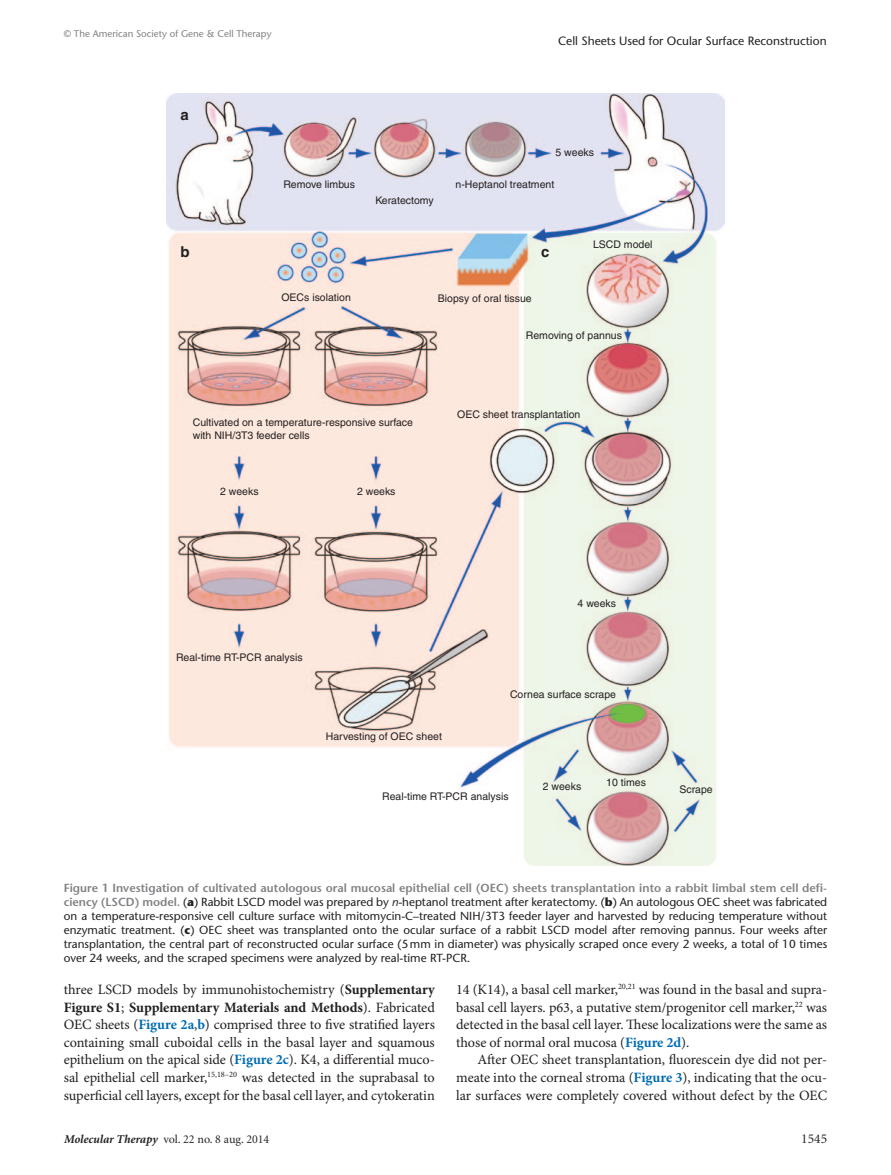
<style>
.page{position:relative;width:891px;height:1175px;background:#fff}
.page>*{position:absolute;margin:0;border:0;box-sizing:border-box;transform-origin:0 0}
.t1{font:700 15px "Helvetica";color:#231f20}
.t2{font:14.25px/17.7px "Minion Pro";letter-spacing:-.005em;color:#231f20;text-align:justify}
.t3{font:13.5px "Minion";color:#231f20}
.t4{font:12px "Stone Sans";color:#231f20}
.t5{font:12px "Minion";color:#231f20}
.t6{font:11.7px/14.1px "Stone Sans";color:#231f20;text-align:justify}
.t7{font:600 11.7px "ITC Stone Sans";color:#808285}
.t8{font:10.5px/12.6px "Helvetica";color:#231f20}
.t9{font:9.75px "Stone Sans";color:#808285}
.s1{font-family:"ITC Stone Sans";font-weight:600;color:#808285}
.s2{font-weight:700}
.s3{font-style:italic}
.s4{font-weight:700;color:#006cb3}
.s5{font-weight:700;font-style:italic}
</style>
<div class="page">
<img style="left:167px;top:94px;width:557px;height:771px">
<p class="t9" style="left:64px;top:28px;width:209px">© The American Society of Gene &amp; Cell Therapy</p>
<p class="t4" style="left:558px;top:34px;width:270px">Cell Sheets Used for Ocular Surface Reconstruction</p>
<p class="t1" style="left:181px;top:105px;width:10px">a</p>
<p class="t8" style="left:283px;top:178px;width:73px">Remove limbus</p>
<p class="t8" style="left:375px;top:194px;width:60px">Keratectomy</p>
<p class="t8" style="left:556px;top:146px;width:40px">5 weeks</p>
<p class="t8" style="left:456px;top:178px;width:100px">n-Heptanol treatment</p>
<p class="t1" style="left:181px;top:242px;width:11px">b</p>
<p class="t1" style="left:541px;top:242px;width:10px">c</p>
<p class="t8" style="left:593px;top:238px;width:61px">LSCD model</p>
<p class="t8" style="left:281px;top:291px;width:71px">OECs isolation</p>
<p class="t8" style="left:438px;top:292px;width:95px">Biopsy of oral tissue</p>
<p class="t8" style="left:526px;top:329px;width:98px">Removing of pannus</p>
<p class="t8" style="left:193px;top:416px;width:222px">Cultivated on a temperature-responsive surface with NIH/3T3 feeder cells</p>
<p class="t8" style="left:220px;top:485px;width:40px">2 weeks</p>
<p class="t8" style="left:357px;top:485px;width:40px">2 weeks</p>
<p class="t8" style="left:457px;top:407px;width:125px">OEC sheet transplantation</p>
<p class="t8" style="left:176px;top:650px;width:128px">Real-time RT-PCR analysis</p>
<p class="t8" style="left:578px;top:597px;width:40px">4 weeks</p>
<p class="t8" style="left:326px;top:730px;width:118px">Harvesting of OEC sheet</p>
<p class="t8" style="left:510px;top:688px;width:108px">Cornea surface scrape</p>
<p class="t8" style="left:543px;top:780px;width:40px">2 weeks</p>
<p class="t8" style="left:606px;top:776px;width:41px">10 times</p>
<p class="t8" style="left:382px;top:790px;width:128px">Real-time RT-PCR analysis</p>
<p class="t8" style="left:680px;top:783px;width:35px">Scrape</p>
<p class="t7" style="left:64px;top:881px;width:765px">Figure 1 Investigation of cultivated autologous oral mucosal epithelial cell (OEC) sheets transplantation into a rabbit limbal stem cell defi-</p>
<p class="t6" style="left:64px;top:895px;width:765px"><span class="s1">ciency (LSCD) model.</span> (<span class="s2">a</span>) Rabbit LSCD model was prepared by <span class="s3">n</span>-heptanol treatment after keratectomy. (<span class="s2">b</span>) An autologous OEC sheet was fabricated on a temperature-responsive cell culture surface with mitomycin-C–treated NIH/3T3 feeder layer and harvested by reducing temperature without enzymatic treatment. (<span class="s2">c</span>) OEC sheet was transplanted onto the ocular surface of a rabbit LSCD model after removing pannus. Four weeks after transplantation, the central part of reconstructed ocular surface (5mm in diameter) was physically scraped once every 2 weeks, a total of 10 times over 24 weeks, and the scraped specimens were analyzed by real-time RT-PCR.</p>
<p class="t2" style="left:64px;top:981px;width:373px">three LSCD models by immunohistochemistry (<span class="s2">Supplementary Figure S1</span>; <span class="s2">Supplementary Materials and Methods</span>). Fabricated OEC sheets (<span class="s4">Figure 2a</span>,<span class="s4">b</span>) comprised three to five stratified layers containing small cuboidal cells in the basal layer and squamous epithelium on the apical side (<span class="s4">Figure 2c</span>). K4, a differential muco&shy;sal epithelial cell marker,<sup>15,18–20</sup> was detected in the suprabasal to superficial cell layers, except for the basal cell layer, and cytokeratin</p>
<p class="t2" style="left:456px;top:981px;width:373px">14 (K14), a basal cell marker,<sup>20,21</sup> was found in the basal and supra&shy;basal cell layers. p63, a putative stem/progenitor cell marker,<sup>22</sup> was detected in the basal cell layer. These localizations were the same as those of normal oral mucosa (<span class="s4">Figure 2d</span>).</p>
<p class="t2" style="left:456px;top:1051px;width:373px;text-indent:21px">After OEC sheet transplantation, fluorescein dye did not per&shy;meate into the corneal stroma (<span class="s4">Figure 3</span>), indicating that the ocu&shy;lar surfaces were completely covered without defect by the OEC</p>
<p class="t5" style="left:64px;top:1133px;width:207px"><span class="s5">Molecular Therapy</span> vol. 22 no. 8 aug. 2014</p>
<p class="t3" style="left:801px;top:1132px;width:27px">1545</p>
</div>
